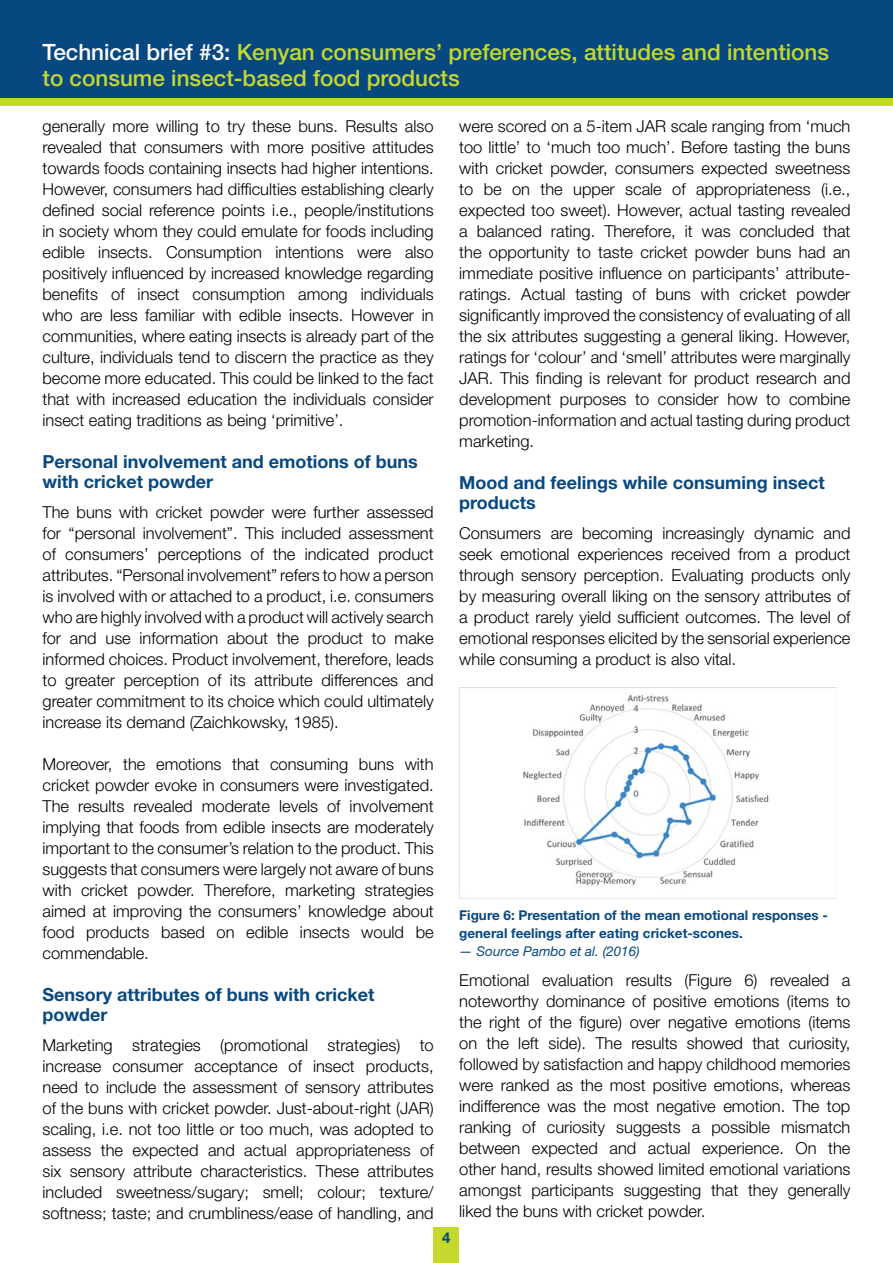
<style>
.page{position:relative;width:893px;height:1263px;background:#fff}
.page>*{position:absolute;margin:0;border:0;box-sizing:border-box;transform-origin:0 0}
.t1{font:500 22.5px/25.8px "Helvetica Neue LT Std";color:#c4d82e}
.t2{font:700 18px/20.7px "Helvetica Neue LT Std";color:#084881}
.t3{font:300 16.5px/21px "Helvetica Neue LT Std";color:#000;text-align:justify}
.t4{font:700 15px "Helvetica Neue LT Std";color:#084881}
.t5{font:700 13.5px/18px "Helvetica Neue LT Std";color:#084881}
.t6{font:italic 13.5px "Helvetica Neue LT Std";color:#084881}
.s1{color:#fff}
</style>
<div class="page">
<div style="left:434px;top:1228px;width:25px;height:35px;background:#c4d82e"></div>
<div style="left:0;top:0;width:893px;height:101px;background:#084881"></div>
<div style="left:0;top:98px;width:893px;height:7px;background:#c4d82e"></div>
<img style="left:459px;top:688px;width:310px;height:210px">
<h1 class="t1" style="left:43px;top:39px;width:788px"><span class="s1">Technical brief #3:</span> Kenyan consumers’ preferences, attitudes and intentions to consume insect-based food products</h1>
<p class="t3" style="left:43px;top:115px;width:393px">generally more willing to try these buns. Results also revealed that consumers with more positive attitudes towards foods containing insects had higher intentions.<br>However, consumers had difficulties establishing clearly defined social reference points i.e., people/institutions in society whom they could emulate for foods including edible insects. Consumption intentions were also positively influenced by increased knowledge regarding benefits of insect consumption among individuals who are less familiar with edible insects. However in communities, where eating insects is already part of the culture, individuals tend to discern the practice as they become more educated. This could be linked to the fact that with increased education the individuals consider insect eating traditions as being ‘primitive’.</p>
<p class="t2" style="left:43px;top:450px;width:377px">Personal involvement and emotions of buns with cricket powder</p>
<p class="t3" style="left:43px;top:501px;width:393px">The buns with cricket powder were further assessed for “personal involvement”. This included assessment of consumers’ perceptions of the indicated product attributes. “Personal involvement” refers to how a person is involved with or attached to a product, i.e. consumers who are highly involved with a product will actively search for and use information about the product to make informed choices. Product involvement, therefore, leads to greater perception of its attribute differences and greater commitment to its choice which could ultimately increase its demand (Zaichkowsky, 1985).</p>
<p class="t3" style="left:43px;top:753px;width:393px">Moreover, the emotions that consuming buns with cricket powder evoke in consumers were investigated.<br>The results revealed moderate levels of involvement implying that foods from edible insects are moderately important to the consumer’s relation to the product. This suggests that consumers were largely not aware of buns with cricket powder. Therefore, marketing strategies aimed at improving the consumers’ knowledge about food products based on edible insects would be commendable.</p>
<p class="t2" style="left:43px;top:983px;width:333px">Sensory attributes of buns with cricket powder</p>
<p class="t3" style="left:43px;top:1034px;width:393px">Marketing strategies (promotional strategies) to increase consumer acceptance of insect products, need to include the assessment of sensory attributes of the buns with cricket powder. Just-about-right (JAR) scaling, i.e. not too little or too much, was adopted to assess the expected and actual appropriateness of six sensory attribute characteristics. These attributes included sweetness/sugary; smell; colour; texture/ softness; taste; and crumbliness/ease of handling, and</p>
<p class="t4" style="left:442px;top:1228px;width:10px">4</p>
<p class="t3" style="left:459px;top:115px;width:393px">were scored on a 5-item JAR scale ranging from ‘much too little’ to ‘much too much’. Before tasting the buns with cricket powder, consumers expected sweetness to be on the upper scale of appropriateness (i.e., expected too sweet). However, actual tasting revealed a balanced rating. Therefore, it was concluded that the opportunity to taste cricket powder buns had an immediate positive influence on participants’ attribute&shy;ratings. Actual tasting of buns with cricket powder significantly improved the consistency of evaluating of all the six attributes suggesting a general liking. However, ratings for ‘colour’ and ‘smell’ attributes were marginally JAR. This finding is relevant for product research and development purposes to consider how to combine promotion-information and actual tasting during product marketing.</p>
<p class="t2" style="left:459px;top:471px;width:367px">Mood and feelings while consuming insect products</p>
<p class="t3" style="left:459px;top:522px;width:393px">Consumers are becoming increasingly dynamic and seek emotional experiences received from a product through sensory perception. Evaluating products only by measuring overall liking on the sensory attributes of a product rarely yield sufficient outcomes. The level of emotional responses elicited by the sensorial experience while consuming a product is also vital.</p>
<p class="t5" style="left:459px;top:906px;width:370px">Figure 6: Presentation of the mean emotional responses - general feelings after eating cricket-scones.</p>
<p class="t6" style="left:459px;top:943px;width:182px">— Source Pambo et al. (2016)</p>
<p class="t3" style="left:459px;top:969px;width:393px">Emotional evaluation results (Figure 6) revealed a noteworthy dominance of positive emotions (items to the right of the figure) over negative emotions (items on the left side). The results showed that curiosity, followed by satisfaction and happy childhood memories were ranked as the most positive emotions, whereas indifference was the most negative emotion. The top ranking of curiosity suggests a possible mismatch between expected and actual experience. On the other hand, results showed limited emotional variations amongst participants suggesting that they generally liked the buns with cricket powder.</p>
</div>
